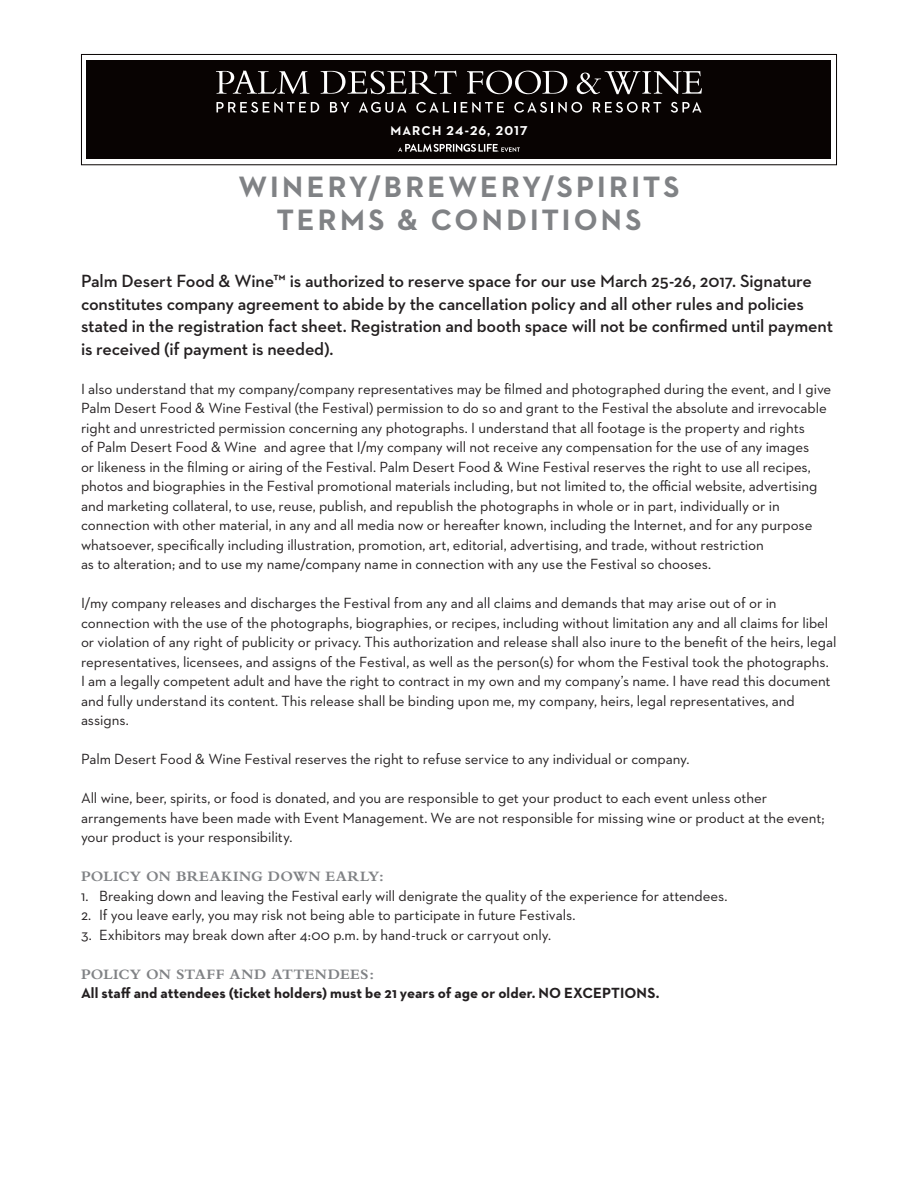
<style>
.page{position:relative;width:918px;height:1188px;background:#fff}
.page>*{position:absolute;margin:0;border:0;box-sizing:border-box;transform-origin:0 0}
.t1{font:700 30px/33px "Neutraface 2 Text";letter-spacing:.105em;color:#808285;text-align:center}
.t2{font:600 18px/22.5px "Neutraface 2 Text";letter-spacing:-.01em;color:#231f20}
.t3{font:15px/19.5px "Neutraface 2 Text";letter-spacing:-.005em;color:#231f20}
.t4{font:700 15px "Neutraface 2 Text";color:#231f20}
.t5{font:700 15px "Bembo";letter-spacing:.02em;color:#808285}
.t6{font:700 13.05px "Neutraface 2 Text";letter-spacing:.09em;color:#fff}
</style>
<div class="page">
<div style="left:81px;top:54px;width:756px;height:111px;border:1px solid #080302"></div>
<div style="left:87px;top:61px;width:744px;height:98px;background:#080302"></div>
<svg style="left:467px;top:71px;width:100px;height:23px"></svg>
<svg style="left:577px;top:71px;width:125px;height:23px"></svg>
<svg style="left:216px;top:71px;width:93px;height:23px"></svg>
<svg style="left:321px;top:71px;width:136px;height:23px"></svg>
<svg style="left:216px;top:102px;width:103px;height:11px"></svg>
<svg style="left:330px;top:102px;width:19px;height:10px"></svg>
<svg style="left:359px;top:102px;width:47px;height:11px"></svg>
<svg style="left:416px;top:102px;width:39px;height:11px"></svg>
<svg style="left:461px;top:102px;width:43px;height:11px"></svg>
<svg style="left:514px;top:102px;width:68px;height:11px"></svg>
<svg style="left:593px;top:102px;width:68px;height:11px"></svg>
<svg style="left:671px;top:102px;width:30px;height:11px"></svg>
<svg style="left:398px;top:144px;width:122px;height:8px"></svg>
<p class="t6" style="left:390px;top:122px;width:139px">MARCH 24-26, 2017</p>
<h1 class="t1" style="left:238px;top:170px;width:443px">WINERY/BREWERY/SPIRITS<br>TERMS &amp; CONDITIONS</h1>
<p class="t2" style="left:81px;top:269px;width:754px">Palm Desert Food &amp; Wine™ is authorized to reserve space for our use March 25-26, 2017. Signature constitutes company agreement to abide by the cancellation policy and all other rules and policies stated in the registration fact sheet. Registration and booth space will not be confirmed until payment is received (if payment is needed).</p>
<p class="t3" style="left:81px;top:378px;width:752px">I also understand that my company/company representatives may be filmed and photographed during the event, and I give Palm Desert Food &amp; Wine Festival (the Festival) permission to do so and grant to the Festival the absolute and irrevocable right and unrestricted permission concerning any photographs. I understand that all footage is the property and rights<br>of Palm Desert Food &amp; Wine and agree that I/my company will not receive any compensation for the use of any images<br>or likeness in the filming or airing of the Festival. Palm Desert Food &amp; Wine Festival reserves the right to use all recipes, photos and biographies in the Festival promotional materials including, but not limited to, the official website, advertising and marketing collateral, to use, reuse, publish, and republish the photographs in whole or in part, individually or in connection with other material, in any and all media now or hereafter known, including the Internet, and for any purpose whatsoever, specifically including illustration, promotion, art, editorial, advertising, and trade, without restriction<br>as to alteration; and to use my name/company name in connection with any use the Festival so chooses.</p>
<p class="t3" style="left:81px;top:593px;width:757px">I/my company releases and discharges the Festival from any and all claims and demands that may arise out of or in connection with the use of the photographs, biographies, or recipes, including without limitation any and all claims for libel or violation of any right of publicity or privacy. This authorization and release shall also inure to the benefit of the heirs, legal representatives, licensees, and assigns of the Festival, as well as the person(s) for whom the Festival took the photographs.<br>I am a legally competent adult and have the right to contract in my own and my company’s name. I have read this document and fully understand its content. This release shall be binding upon me, my company, heirs, legal representatives, and assigns.</p>
<p class="t3" style="left:81px;top:749px;width:610px">Palm Desert Food &amp; Wine Festival reserves the right to refuse service to any individual or company.</p>
<p class="t3" style="left:81px;top:788px;width:745px">All wine, beer, spirits, or food is donated, and you are responsible to get your product to each event unless other arrangements have been made with Event Management. We are not responsible for missing wine or product at the event; your product is your responsibility.</p>
<p class="t5" style="left:81px;top:868px;width:304px">POLICY ON BREAKING DOWN EARLY:</p>
<p class="t3" style="left:81px;top:885px;width:648px">1. Breaking down and leaving the Festival early will denigrate the quality of the experience for attendees.</p>
<p class="t3" style="left:81px;top:905px;width:496px">2. If you leave early, you may risk not being able to participate in future Festivals.</p>
<p class="t3" style="left:81px;top:924px;width:472px">3. Exhibitors may break down after 4:00 p.m. by hand-truck or carryout only.</p>
<p class="t5" style="left:81px;top:965px;width:295px">POLICY ON STAFF AND ATTENDEES:</p>
<p class="t4" style="left:81px;top:983px;width:580px">All staff and attendees (ticket holders) must be 21 years of age or older. NO EXCEPTIONS.</p>
</div>
